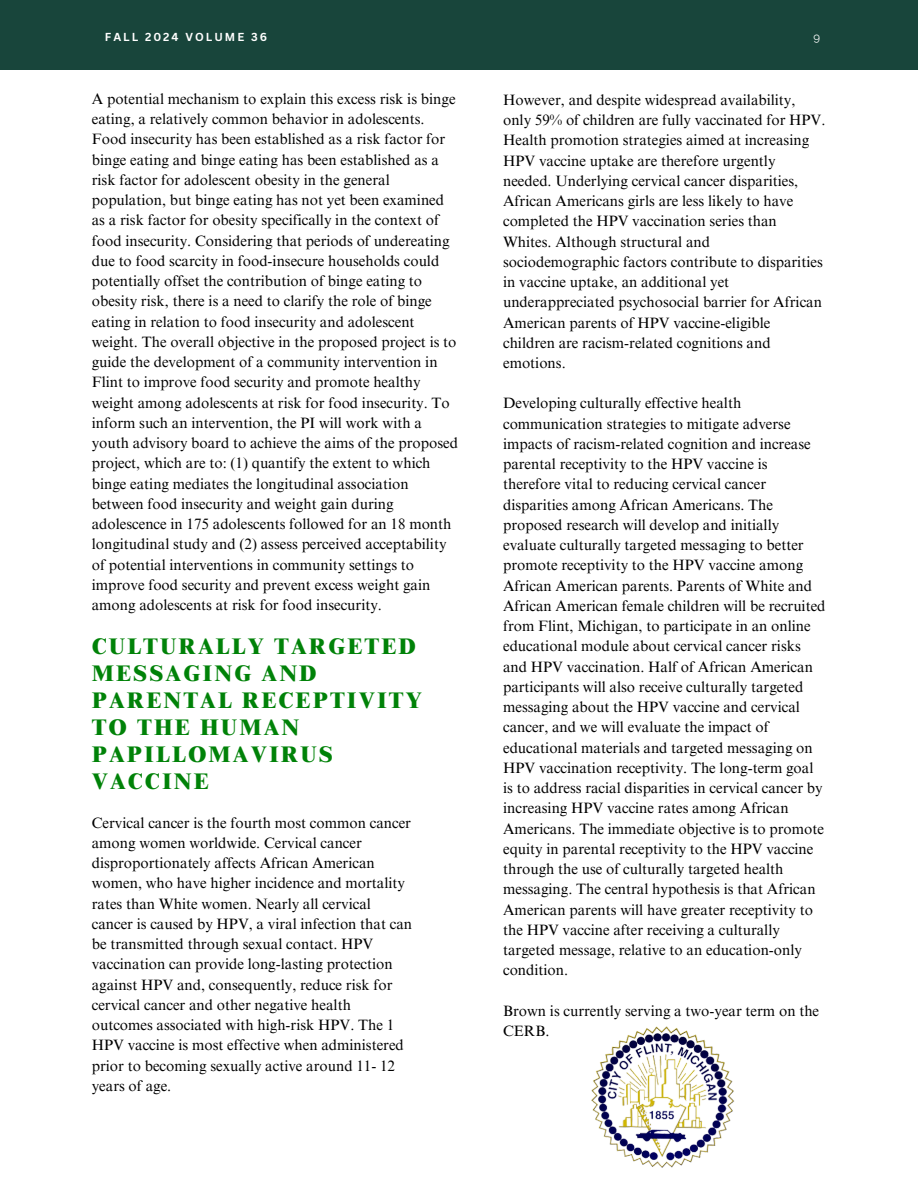
<style>
.page{position:relative;width:918px;height:1188px;background:#fff}
.page>*{position:absolute;margin:0;border:0;box-sizing:border-box;transform-origin:0 0}
.t1{font:800 22.5px/27px "Times NRMT Pro";letter-spacing:.09em;color:#008208}
.t2{font:15px/20.2px "Times NRMT Pro";color:#000}
.t3{font:700 11.25px "Canva Sans";letter-spacing:.18em;color:#fff}
.t4{font:11.25px "Raleway";color:#fff}
</style>
<div class="page">
<div style="left:0;top:0;width:918px;height:70px;background:#18453b"></div>
<img style="left:591px;top:1026px;width:143px;height:142px">
<p class="t3" style="left:105px;top:29px;width:164px">FALL 2024 VOLUME 36</p>
<p class="t4" style="left:813px;top:31px;width:8px">9</p>
<h2 class="t2" style="left:92px;top:90px;width:368px">A potential mechanism to explain this excess risk is binge eating, a relatively common behavior in adolescents.<br>Food insecurity has been established as a risk factor for binge eating and binge eating has been established as a risk factor for adolescent obesity in the general population, but binge eating has not yet been examined as a risk factor for obesity specifically in the context of food insecurity. Considering that periods of undereating due to food scarcity in food-insecure households could potentially offset the contribution of binge eating to obesity risk, there is a need to clarify the role of binge eating in relation to food insecurity and adolescent weight. The overall objective in the proposed project is to guide the development of a community intervention in Flint to improve food security and promote healthy weight among adolescents at risk for food insecurity. To inform such an intervention, the PI will work with a youth advisory board to achieve the aims of the proposed project, which are to: (1) quantify the extent to which binge eating mediates the longitudinal association between food insecurity and weight gain during adolescence in 175 adolescents followed for an 18 month longitudinal study and (2) assess perceived acceptability of potential interventions in community settings to improve food security and prevent excess weight gain among adolescents at risk for food insecurity.</h2>
<h1 class="t1" style="left:92px;top:636px;width:332px">CULTURALLY TARGETED<br>MESSAGING AND<br>PARENTAL RECEPTIVITY<br>TO THE HUMAN<br>PAPILLOMAVIRUS<br>VACCINE</h1>
<h2 class="t2" style="left:92px;top:814px;width:322px">Cervical cancer is the fourth most common cancer among women worldwide. Cervical cancer disproportionately affects African American women, who have higher incidence and mortality rates than White women. Nearly all cervical cancer is caused by HPV, a viral infection that can be transmitted through sexual contact. HPV vaccination can provide long-lasting protection against HPV and, consequently, reduce risk for cervical cancer and other negative health outcomes associated with high-risk HPV. The 1<br>HPV vaccine is most effective when administered prior to becoming sexually active around 11- 12 years of age.</h2>
<h2 class="t2" style="left:503px;top:92px;width:324px">However, and despite widespread availability, only 59% of children are fully vaccinated for HPV.<br>Health promotion strategies aimed at increasing HPV vaccine uptake are therefore urgently needed. Underlying cervical cancer disparities, African Americans girls are less likely to have completed the HPV vaccination series than Whites. Although structural and sociodemographic factors contribute to disparities in vaccine uptake, an additional yet underappreciated psychosocial barrier for African American parents of HPV vaccine-eligible children are racism-related cognitions and emotions.</h2>
<h2 class="t2" style="left:503px;top:395px;width:324px">Developing culturally effective health communication strategies to mitigate adverse impacts of racism-related cognition and increase parental receptivity to the HPV vaccine is therefore vital to reducing cervical cancer disparities among African Americans. The proposed research will develop and initially evaluate culturally targeted messaging to better promote receptivity to the HPV vaccine among African American parents. Parents of White and African American female children will be recruited from Flint, Michigan, to participate in an online educational module about cervical cancer risks and HPV vaccination. Half of African American participants will also receive culturally targeted messaging about the HPV vaccine and cervical cancer, and we will evaluate the impact of educational materials and targeted messaging on HPV vaccination receptivity. The long-term goal is to address racial disparities in cervical cancer by increasing HPV vaccine rates among African Americans. The immediate objective is to promote equity in parental receptivity to the HPV vaccine through the use of culturally targeted health messaging. The central hypothesis is that African American parents will have greater receptivity to the HPV vaccine after receiving a culturally targeted message, relative to an education-only condition.</h2>
<h2 class="t2" style="left:503px;top:1002px;width:318px">Brown is currently serving a two-year term on the<br>CERB.</h2>
</div>
